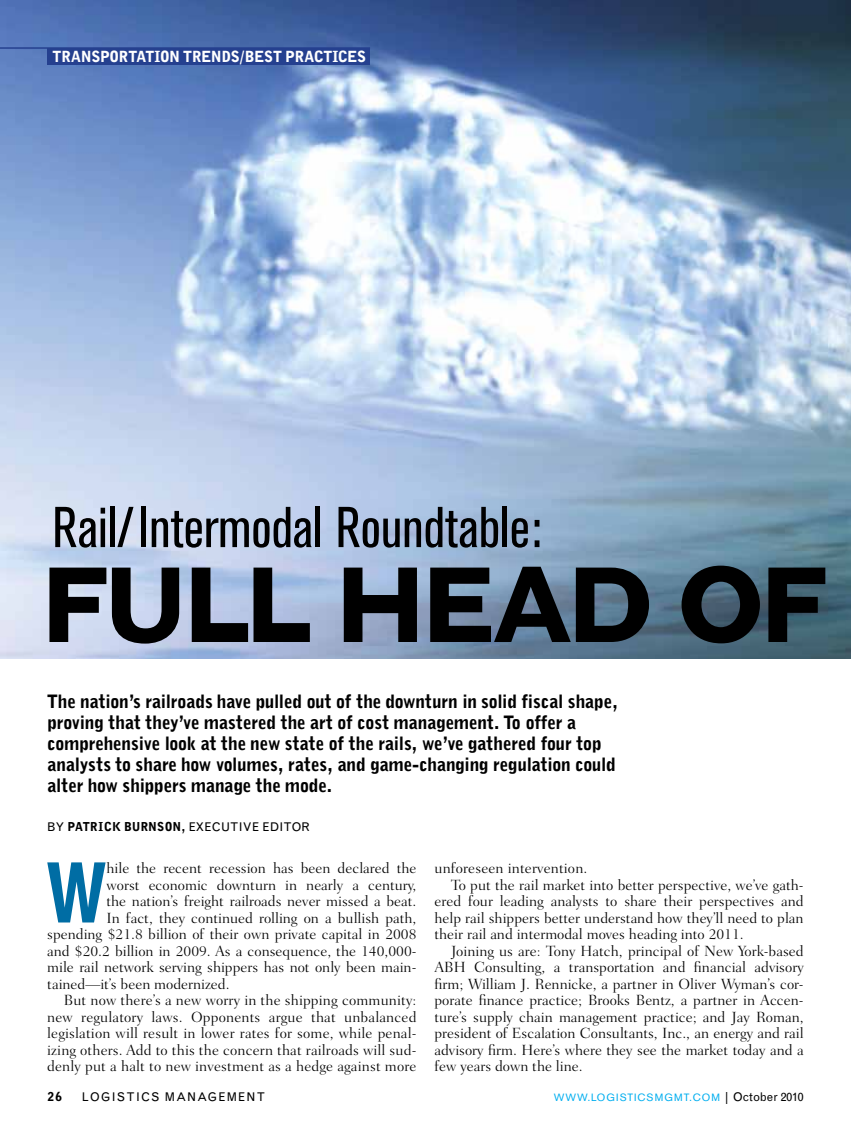
<style>
.page{position:relative;width:851px;height:1134px;background:#fff}
.page>*{position:absolute;margin:0;border:0;box-sizing:border-box;transform-origin:0 0}
.t1{font:700 expanded 108px "Grotesque MT Std";letter-spacing:-.055em;color:#000;scale:.91 1}
.t2{font:700 condensed 85.05px "Akzidenz Grotesk BE";color:#006da4}
.t3{font:condensed 57px "Akzidenz Grotesk BE";color:#000}
.t4{font:900 18px/21px "Grotesque MT Std";letter-spacing:-.02em;color:#000}
.t5{font:300 15px "Fairfield LT Std";color:#000}
.t6{font:900 15px "Grotesque MT Std";letter-spacing:-.01em;color:#fff}
.t7{font:12px "Grotesque MT Std";letter-spacing:.015em;color:#000}
.t8{font:12px "Grotesque MT Std";letter-spacing:.1em;color:#000}
.t9{font:900 12px "Grotesque MT Std";color:#000}
.t10{font:10.5px "Akzidenz Grotesk BE";letter-spacing:.105em;color:#00aeef}
.s1{font-weight:900}
.s2{font-family:"Grotesque MT Std";font-size:12px;color:#000}
</style>
<div class="page">
<img style="left:0;top:0;width:850px;height:659px">
<div style="left:48px;top:49px;width:322px;height:16px;background:#25408f"></div>
<hr style="left:0;top:47px;width:370px;height:2px;background:#25408f">
<p class="t6" style="left:52px;top:48px;width:19px">Transportation</p>
<p class="t6" style="left:183px;top:48px;width:112px">trends/best practic</p>
<p class="t6" style="left:347px;top:48px;width:17px">es</p>
<h3 class="t3" style="left:52px;top:496px;width:491px">Rail/Intermodal Roundtable:</h3>
<h1 class="t1" style="left:40px;top:540px;width:854px">FULL HEAD OF</h1>
<p class="t4" style="left:47px;top:691px;width:572px">The nation’s railroads have pulled out of the downturn in solid fiscal shape, proving that they’ve mastered the art of cost management. To offer a comprehensive look at the new state of the rails, we’ve gathered four top analysts to share how volumes, rates, and game-changing regulation could alter how shippers manage the mode.</p>
<p class="t7" style="left:47px;top:820px;width:264px">BY <span class="s1">PATRICK BURNSON,</span> EXECUTIVE EDITOR</p>
<h2 class="t2" style="left:46px;top:844px;width:62px">W</h2>
<p class="t5" style="left:106px;top:860px;width:311px">hile the recent recession has been declared the</p>
<p class="t5" style="left:106px;top:876px;width:311px">worst economic downturn in nearly a century,</p>
<p class="t5" style="left:106px;top:893px;width:311px">the nation’s freight railroads never missed a beat.</p>
<p class="t5" style="left:106px;top:909px;width:311px">In fact, they continued rolling on a bullish path,</p>
<p class="t5" style="left:47px;top:926px;width:371px">spending $21.8 billion of their own private capital in 2008</p>
<p class="t5" style="left:47px;top:942px;width:371px">and $20.2 billion in 2009. As a consequence, the 140,000-</p>
<p class="t5" style="left:47px;top:959px;width:370px">mile rail network serving shippers has not only been main-</p>
<p class="t5" style="left:47px;top:975px;width:184px">tained—it’s been modernized.</p>
<p class="t5" style="left:64px;top:992px;width:354px">But now there’s a new worry in the shipping community:</p>
<p class="t5" style="left:47px;top:1008px;width:370px">new regulatory laws. Opponents argue that unbalanced</p>
<p class="t5" style="left:47px;top:1025px;width:371px">legislation will result in lower rates for some, while penal-</p>
<p class="t5" style="left:47px;top:1041px;width:370px">izing others. Add to this the concern that railroads will sud-</p>
<p class="t5" style="left:47px;top:1058px;width:371px">denly put a halt to new investment as a hedge against more</p>
<p class="t5" style="left:434px;top:860px;width:154px">unforeseen intervention.</p>
<p class="t5" style="left:451px;top:876px;width:354px">To put the rail market into better perspective, we’ve gath-</p>
<p class="t5" style="left:434px;top:893px;width:370px">ered four leading analysts to share their perspectives and</p>
<p class="t5" style="left:434px;top:909px;width:370px">help rail shippers better understand how they’ll need to plan</p>
<p class="t5" style="left:434px;top:926px;width:311px">their rail and intermodal moves heading into 2011.</p>
<p class="t5" style="left:451px;top:942px;width:354px">Joining us are: Tony Hatch, principal of New York-based</p>
<p class="t5" style="left:434px;top:959px;width:371px">ABH Consulting, a transportation and financial advisory</p>
<p class="t5" style="left:434px;top:975px;width:371px">firm; William J. Rennicke, a partner in Oliver Wyman’s cor-</p>
<p class="t5" style="left:434px;top:992px;width:370px">porate finance practice; Brooks Bentz, a partner in Accen-</p>
<p class="t5" style="left:434px;top:1008px;width:370px">ture’s supply chain management practice; and Jay Roman,</p>
<p class="t5" style="left:434px;top:1025px;width:371px">president of Escalation Consultants, Inc., an energy and rail</p>
<p class="t5" style="left:434px;top:1041px;width:370px">advisory firm. Here’s where they see the market today and a</p>
<p class="t5" style="left:434px;top:1058px;width:150px">few years down the line.</p>
<p class="t9" style="left:47px;top:1089px;width:16px">26</p>
<p class="t8" style="left:82px;top:1089px;width:185px">LOGISTICS MANAGEM ENT</p>
<p class="t10" style="left:553px;top:1091px;width:251px">WWW.LOGISTICSMGMT.COM <span class="s2">| OCTOBER 2010</span></p>
</div>
